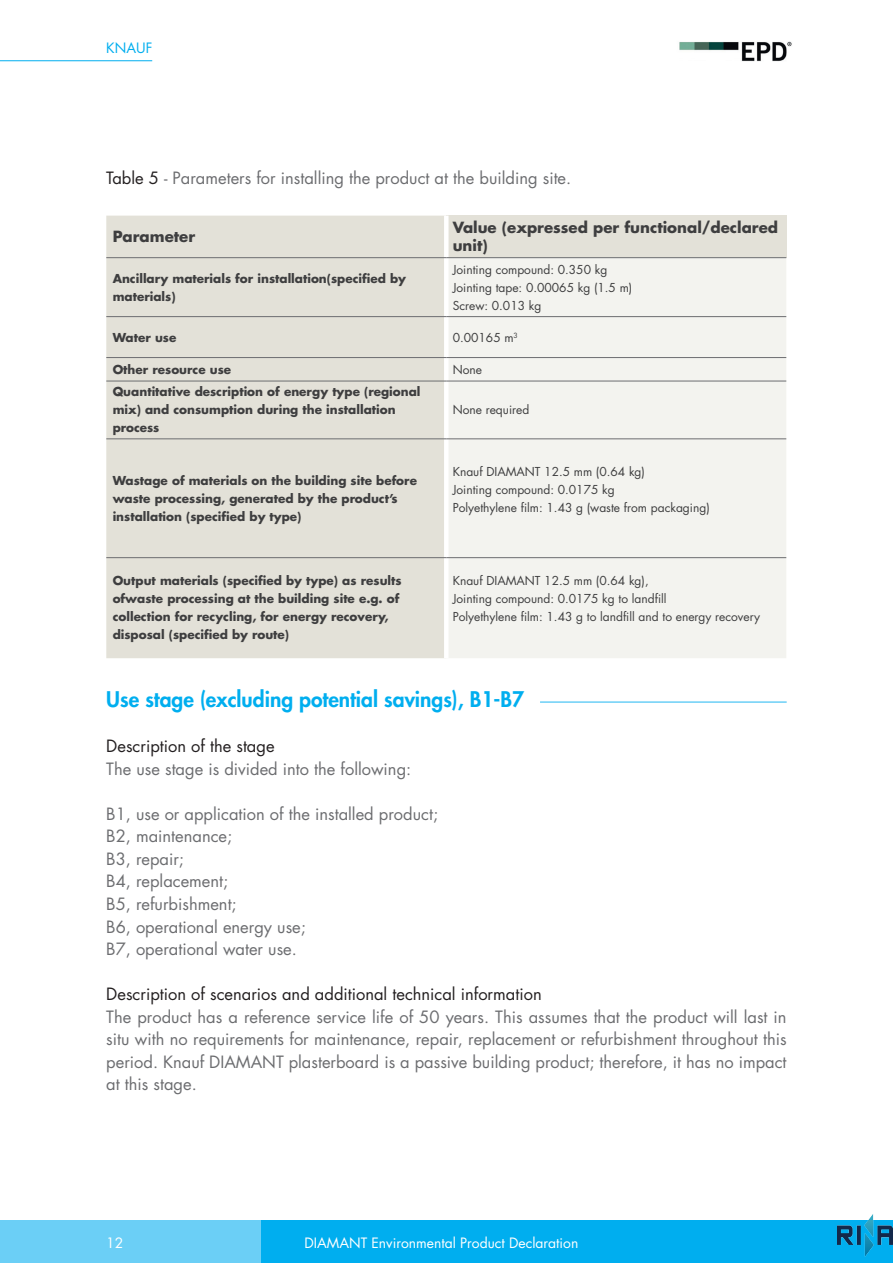
<style>
.page{position:relative;width:893px;height:1263px;background:#fff}
.page>*{position:absolute;margin:0;border:0;box-sizing:border-box;transform-origin:0 0}
.t1{font:800 21px "Futura Std";color:#00aeef}
.t2{font:16.5px/22.5px "Futura Std";color:#6c6d70}
.t3{font:16.5px "Futura Std";color:#231f20}
.t4{font:700 15px/18px "Futura Std";color:#3e3e3f}
.t5{font:13.95px "Futura Std";color:#fff}
.t6{font:13.95px "Futura Std";color:#00aeef}
.t7{font:700 12px/18px "Futura Std";color:#3e3e3f}
.t8{font:12px/18px "Futura Std";color:#3e3e3f}
.s1{color:#231f20}
</style>
<div class="page">
<div style="left:0;top:1220px;width:893px;height:43px;background:#6bcff6"></div>
<div style="left:262px;top:1220px;width:631px;height:43px;background:#00aeef"></div>
<hr style="left:0;top:60px;width:152px;height:1px;background:#00aeef">
<img style="left:679px;top:41px;width:113px;height:21px">
<div style="left:106px;top:216px;width:338px;height:442px;background:#e3e1d8"></div>
<div style="left:446px;top:216px;width:340px;height:42px;background:#e3e1d8"></div>
<div style="left:449px;top:258px;width:337px;height:400px;background:#f3f3ef"></div>
<div style="left:444px;top:216px;width:5px;height:41px;background:#fff"></div>
<hr style="left:106px;top:257px;width:340px;height:1px;background:#6c6d70">
<hr style="left:446px;top:257px;width:340px;height:1px;background:#6c6d70">
<hr style="left:106px;top:316px;width:340px;height:1px;background:#6c6d70">
<hr style="left:446px;top:316px;width:340px;height:1px;background:#6c6d70">
<hr style="left:106px;top:357px;width:340px;height:1px;background:#6c6d70">
<hr style="left:446px;top:357px;width:340px;height:1px;background:#6c6d70">
<hr style="left:106px;top:381px;width:340px;height:1px;background:#6c6d70">
<hr style="left:446px;top:381px;width:340px;height:1px;background:#6c6d70">
<hr style="left:106px;top:439px;width:340px;height:1px;background:#6c6d70">
<hr style="left:446px;top:439px;width:340px;height:1px;background:#6c6d70">
<hr style="left:106px;top:557px;width:340px;height:1px;background:#6c6d70">
<hr style="left:446px;top:557px;width:340px;height:1px;background:#6c6d70">
<hr style="left:540px;top:701px;width:247px;height:2px;background:#6bcff6">
<img style="left:838px;top:1214px;width:55px;height:43px">
<p class="t6" style="left:106px;top:39px;width:47px">KNAUF</p>
<p class="t2" style="left:106px;top:167px;width:466px"><span class="s1">Table 5</span> - Parameters for installing the product at the building site.</p>
<p class="t4" style="left:113px;top:227px;width:84px">Parameter</p>
<p class="t4" style="left:453px;top:218px;width:327px">Value (expressed per functional/declared unit)</p>
<p class="t7" style="left:113px;top:269px;width:295px">Ancillary materials for installation(specified by materials)</p>
<p class="t8" style="left:453px;top:260px;width:181px">Jointing compound: 0.350 kg<br>Jointing tape: 0.00065 kg (1.5 m)<br>Screw: 0.013 kg</p>
<p class="t7" style="left:113px;top:328px;width:65px">Water use</p>
<p class="t8" style="left:453px;top:328px;width:67px">0.00165 m<sup>3</sup></p>
<p class="t7" style="left:113px;top:360px;width:120px">Other resource use</p>
<p class="t8" style="left:453px;top:361px;width:31px">None</p>
<p class="t7" style="left:113px;top:383px;width:309px">Quantitative description of energy type (regional mix) and consumption during the installation process</p>
<p class="t8" style="left:453px;top:401px;width:78px">None required</p>
<p class="t7" style="left:113px;top:471px;width:306px">Wastage of materials on the building site before waste processing, generated by the product’s installation (specified by type)</p>
<p class="t8" style="left:453px;top:462px;width:259px">Knauf DIAMANT 12.5 mm (0.64 kg)<br>Jointing compound: 0.0175 kg<br>Polyethylene film: 1.43 g (waste from packaging)</p>
<p class="t7" style="left:113px;top:572px;width:290px">Output materials (specified by type) as results ofwaste processing at the building site e.g. of collection for recycling, for energy recovery, disposal (specified by route)</p>
<p class="t8" style="left:453px;top:572px;width:309px">Knauf DIAMANT 12.5 mm (0.64 kg),<br>Jointing compound: 0.0175 kg to landfill<br>Polyethylene film: 1.43 g to landfill and to energy recovery</p>
<p class="t1" style="left:106px;top:686px;width:419px">Use stage (excluding potential savings), B1-B7</p>
<p class="t3" style="left:106px;top:736px;width:170px">Description of the stage</p>
<p class="t2" style="left:106px;top:758px;width:307px">The use stage is divided into the following:</p>
<p class="t2" style="left:106px;top:803px;width:333px">B1, use or application of the installed product;<br>B2, maintenance;<br>B3, repair;<br>B4, replacement;<br>B5, refurbishment;<br>B6, operational energy use;<br>B7, operational water use.</p>
<p class="t3" style="left:106px;top:983px;width:437px">Description of scenarios and additional technical information</p>
<p class="t2" style="left:106px;top:1005px;width:682px;text-align:justify">The product has a reference service life of 50 years. This assumes that the product will last in situ with no requirements for maintenance, repair, replacement or refurbishment throughout this period. Knauf DIAMANT plasterboard is a passive building product; therefore, it has no impact at this stage.</p>
<p class="t5" style="left:106px;top:1234px;width:19px">12</p>
<p class="t5" style="left:304px;top:1234px;width:275px">DIAMANT Environmental Product Declaration</p>
</div>
